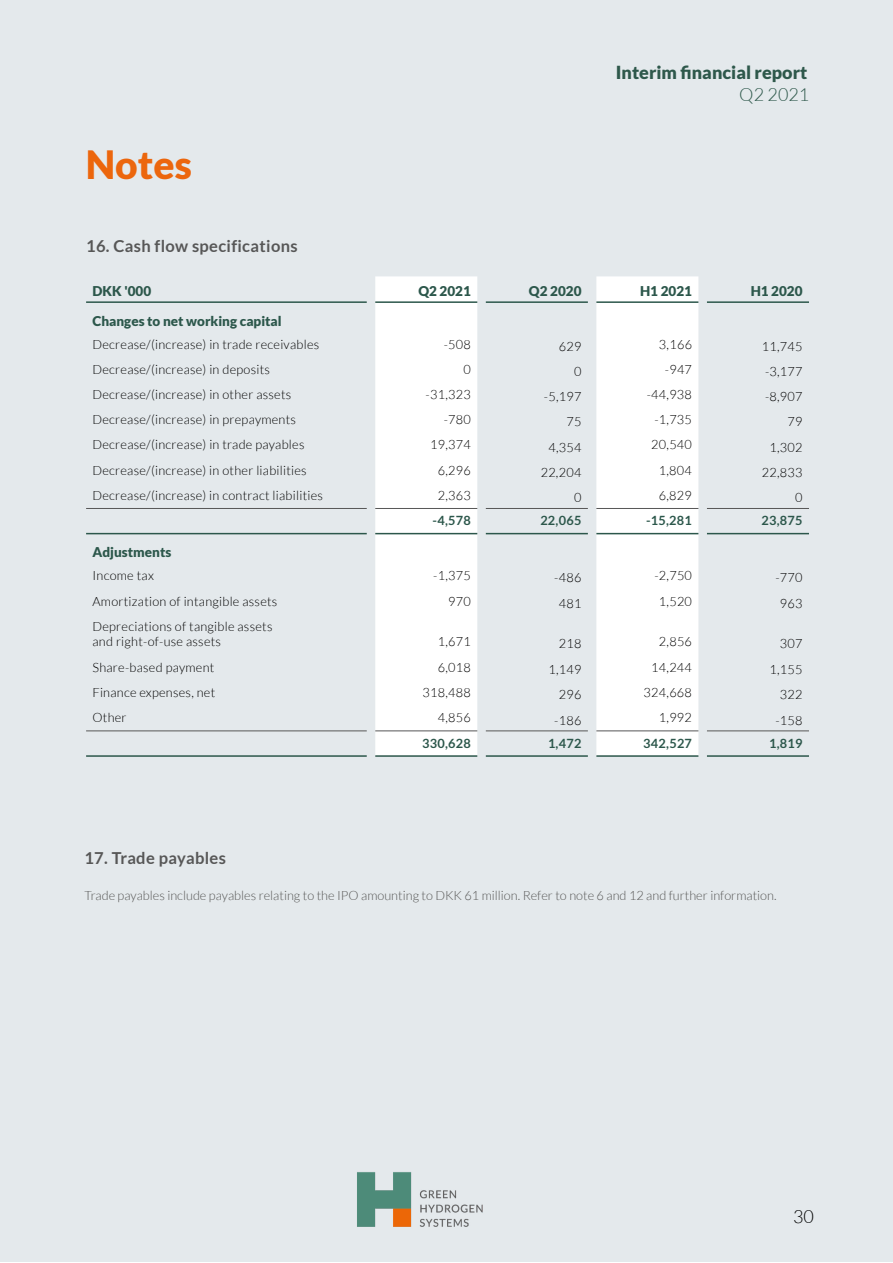
<style>
.page{position:relative;width:893px;height:1263px;background:#fff}
.page>*{position:absolute;margin:0;border:0;box-sizing:border-box;transform-origin:0 0}
.t1{font:900 39px "Lato";color:#ec660d}
.t2{font:900 18px "Lato";color:#2e584b}
.t3{font:300 18px "Lato";color:#2e584b}
.t4{font:300 18px "Lato";color:#000}
.t5{font:700 16.5px "Lato";letter-spacing:.02em;color:#575757}
.t6{font:900 13.5px "Lato";color:#2c574b}
.t7{font:300 12.75px/15.3px "Lato";letter-spacing:.02em;color:#000}
.t8{font:300 12.75px "Lato";color:#575756}
.t9{font:700 12.75px "Lato";letter-spacing:.02em;color:#2c574b}
</style>
<div class="page">
<div style="left:0;top:0;width:893px;height:1262px;background:#e4e9ec"></div>
<img style="left:357px;top:1172px;width:126px;height:55px">
<svg style="left:375px;top:276px;width:323px;height:480px;fill:#fff"></svg>
<svg style="left:375px;top:302px;width:323px;height:429px;fill:#fff"></svg>
<hr style="left:486px;top:301px;width:102px;height:2px;background:#2c574b">
<hr style="left:707px;top:301px;width:102px;height:2px;background:#2c574b">
<hr style="left:86px;top:533px;width:281px;height:1px;background:#2c574b">
<hr style="left:86px;top:755px;width:281px;height:2px;background:#2c574b">
<hr style="left:375px;top:533px;width:102px;height:1px;background:#2c574b">
<hr style="left:596px;top:533px;width:102px;height:1px;background:#2c574b">
<hr style="left:375px;top:755px;width:102px;height:2px;background:#2c574b">
<hr style="left:596px;top:755px;width:102px;height:2px;background:#2c574b">
<hr style="left:486px;top:533px;width:102px;height:1px;background:#2c574b">
<hr style="left:707px;top:533px;width:102px;height:1px;background:#2c574b">
<hr style="left:486px;top:755px;width:102px;height:2px;background:#2c574b">
<hr style="left:707px;top:755px;width:102px;height:2px;background:#2c574b">
<hr style="left:86px;top:508px;width:281px;height:1px;background:#575757">
<hr style="left:375px;top:508px;width:102px;height:1px;background:#575757">
<hr style="left:486px;top:508px;width:102px;height:1px;background:#575757">
<hr style="left:596px;top:508px;width:102px;height:1px;background:#575757">
<hr style="left:707px;top:508px;width:102px;height:1px;background:#575757">
<hr style="left:86px;top:731px;width:281px;height:1px;background:#575757">
<hr style="left:375px;top:731px;width:102px;height:1px;background:#575757">
<hr style="left:486px;top:731px;width:102px;height:1px;background:#575757">
<hr style="left:596px;top:731px;width:102px;height:1px;background:#575757">
<hr style="left:707px;top:731px;width:102px;height:1px;background:#575757">
<hr style="left:86px;top:301px;width:281px;height:2px;background:#2c574b">
<hr style="left:375px;top:301px;width:102px;height:2px;background:#2c574b">
<hr style="left:596px;top:301px;width:102px;height:2px;background:#2c574b">
<h1 class="t1" style="left:86px;top:142px;width:108px">Notes</h1>
<h2 class="t2" style="left:616px;top:62px;width:193px">Interim financial report</h2>
<h2 class="t3" style="left:739px;top:85px;width:72px">Q2 2021</h2>
<p class="t5" style="left:86px;top:237px;width:213px">16. Cash flow specifications</p>
<p class="t6" style="left:92px;top:283px;width:60px">DKK '000</p>
<p class="t6" style="left:418px;top:283px;width:54px">Q2 2021</p>
<p class="t6" style="left:529px;top:283px;width:54px">Q2 2020</p>
<p class="t6" style="left:640px;top:283px;width:53px">H1 2021</p>
<p class="t6" style="left:751px;top:283px;width:53px">H1 2020</p>
<p class="t6" style="left:92px;top:313px;width:191px">Changes to net working capital</p>
<p class="t7" style="left:92px;top:337px;width:228px">Decrease/(increase) in trade receivables</p>
<p class="t7" style="left:444px;top:337px;width:29px">-508</p>
<p class="t7" style="left:559px;top:339px;width:24px">629</p>
<p class="t7" style="left:659px;top:337px;width:35px">3,166</p>
<p class="t7" style="left:762px;top:339px;width:42px">11,745</p>
<p class="t7" style="left:92px;top:362px;width:179px">Decrease/(increase) in deposits</p>
<p class="t7" style="left:463px;top:362px;width:9px">0</p>
<p class="t7" style="left:574px;top:364px;width:9px">0</p>
<p class="t7" style="left:665px;top:362px;width:29px">-947</p>
<p class="t7" style="left:765px;top:364px;width:39px">-3,177</p>
<p class="t7" style="left:92px;top:387px;width:200px">Decrease/(increase) in other assets</p>
<p class="t7" style="left:426px;top:387px;width:47px">-31,323</p>
<p class="t7" style="left:544px;top:389px;width:39px">-5,197</p>
<p class="t7" style="left:647px;top:387px;width:47px">-44,938</p>
<p class="t7" style="left:765px;top:389px;width:39px">-8,907</p>
<p class="t7" style="left:92px;top:412px;width:205px">Decrease/(increase) in prepayments</p>
<p class="t7" style="left:444px;top:412px;width:29px">-780</p>
<p class="t7" style="left:566px;top:414px;width:17px">75</p>
<p class="t7" style="left:654px;top:412px;width:39px">-1,735</p>
<p class="t7" style="left:787px;top:414px;width:17px">79</p>
<p class="t7" style="left:92px;top:437px;width:213px">Decrease/(increase) in trade payables</p>
<p class="t7" style="left:430px;top:437px;width:42px">19,374</p>
<p class="t7" style="left:548px;top:439px;width:35px">4,354</p>
<p class="t7" style="left:651px;top:437px;width:42px">20,540</p>
<p class="t7" style="left:769px;top:439px;width:35px">1,302</p>
<p class="t7" style="left:92px;top:462px;width:216px">Decrease/(increase) in other liabilities</p>
<p class="t7" style="left:438px;top:462px;width:35px">6,296</p>
<p class="t7" style="left:541px;top:464px;width:42px">22,204</p>
<p class="t7" style="left:659px;top:462px;width:35px">1,804</p>
<p class="t7" style="left:762px;top:464px;width:42px">22,833</p>
<p class="t7" style="left:92px;top:488px;width:232px">Decrease/(increase) in contract liabilities</p>
<p class="t7" style="left:438px;top:488px;width:35px">2,363</p>
<p class="t7" style="left:574px;top:490px;width:9px">0</p>
<p class="t7" style="left:659px;top:488px;width:35px">6,829</p>
<p class="t7" style="left:795px;top:490px;width:9px">0</p>
<p class="t9" style="left:433px;top:513px;width:40px">-4,578</p>
<p class="t9" style="left:540px;top:513px;width:43px">22,065</p>
<p class="t9" style="left:646px;top:513px;width:47px">-15,281</p>
<p class="t9" style="left:761px;top:513px;width:43px">23,875</p>
<p class="t6" style="left:92px;top:544px;width:80px">Adjustments</p>
<p class="t7" style="left:92px;top:568px;width:63px">Income tax</p>
<p class="t7" style="left:433px;top:568px;width:39px">-1,375</p>
<p class="t7" style="left:554px;top:570px;width:29px">-486</p>
<p class="t7" style="left:654px;top:568px;width:39px">-2,750</p>
<p class="t7" style="left:775px;top:570px;width:29px">-770</p>
<p class="t7" style="left:92px;top:593px;width:186px">Amortization of intangible assets</p>
<p class="t7" style="left:448px;top:593px;width:24px">970</p>
<p class="t7" style="left:559px;top:596px;width:24px">481</p>
<p class="t7" style="left:659px;top:593px;width:35px">1,520</p>
<p class="t7" style="left:780px;top:596px;width:24px">963</p>
<p class="t7" style="left:92px;top:619px;width:182px">Depreciations of tangible assets and right-of-use assets</p>
<p class="t7" style="left:438px;top:634px;width:35px">1,671</p>
<p class="t7" style="left:559px;top:636px;width:24px">218</p>
<p class="t7" style="left:659px;top:634px;width:35px">2,856</p>
<p class="t7" style="left:780px;top:636px;width:24px">307</p>
<p class="t7" style="left:92px;top:659px;width:123px">Share-based payment</p>
<p class="t7" style="left:438px;top:659px;width:35px">6,018</p>
<p class="t7" style="left:548px;top:661px;width:35px">1,149</p>
<p class="t7" style="left:651px;top:659px;width:42px">14,244</p>
<p class="t7" style="left:769px;top:661px;width:35px">1,155</p>
<p class="t7" style="left:92px;top:685px;width:124px">Finance expenses, net</p>
<p class="t7" style="left:422px;top:685px;width:50px">318,488</p>
<p class="t7" style="left:559px;top:687px;width:24px">296</p>
<p class="t7" style="left:644px;top:685px;width:50px">324,668</p>
<p class="t7" style="left:780px;top:687px;width:24px">322</p>
<p class="t7" style="left:92px;top:710px;width:36px">Other</p>
<p class="t7" style="left:438px;top:710px;width:35px">4,856</p>
<p class="t7" style="left:554px;top:712px;width:29px">-186</p>
<p class="t7" style="left:659px;top:710px;width:35px">1,992</p>
<p class="t7" style="left:775px;top:712px;width:29px">-158</p>
<p class="t9" style="left:422px;top:735px;width:50px">330,628</p>
<p class="t9" style="left:548px;top:735px;width:35px">1,472</p>
<p class="t9" style="left:643px;top:735px;width:50px">342,527</p>
<p class="t9" style="left:769px;top:735px;width:35px">1,819</p>
<p class="t5" style="left:84px;top:849px;width:143px">17. Trade payables</p>
<p class="t8" style="left:84px;top:889px;width:694px">Trade payables include payables relating to the IPO amounting to DKK 61 million. Refer to note 6 and 12 and further information.</p>
<h2 class="t4" style="left:793px;top:1207px;width:22px">30</h2>
</div>
